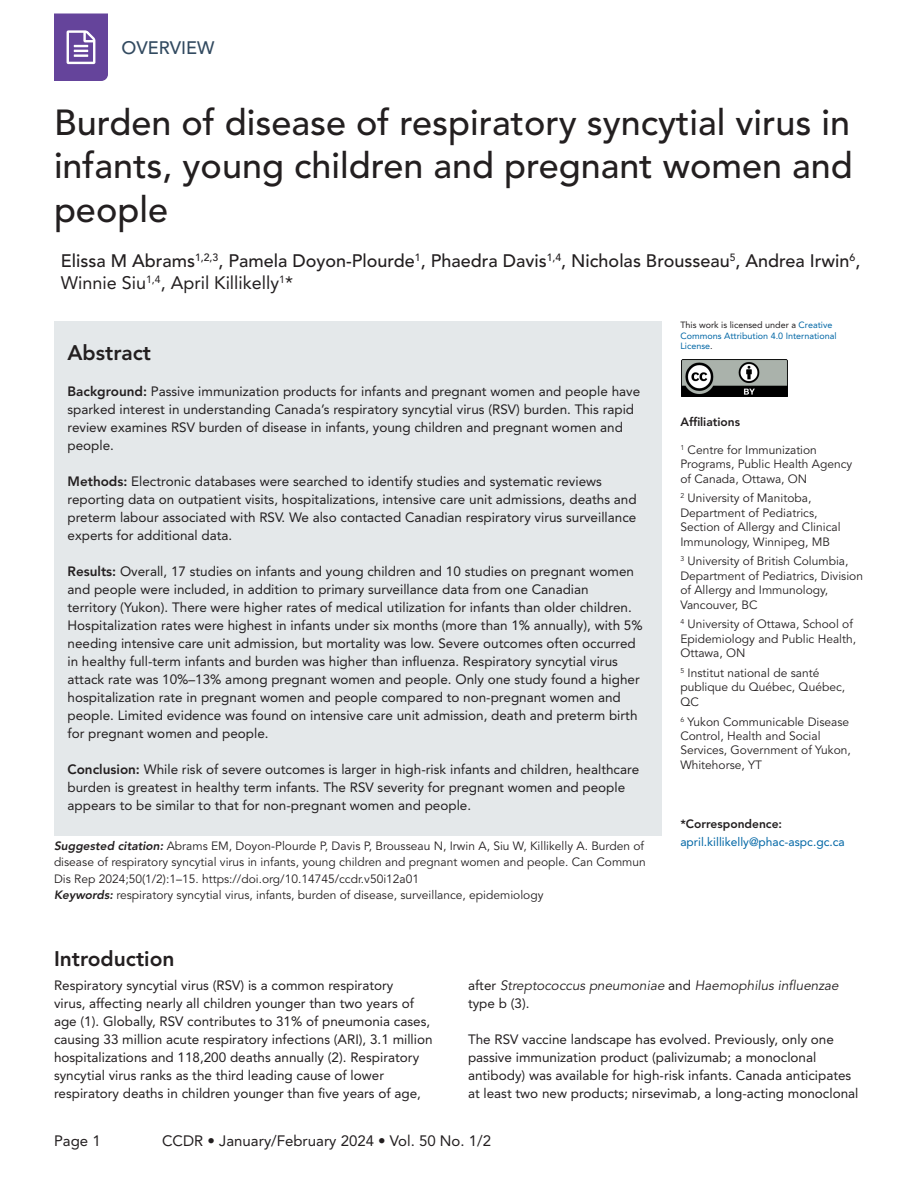
<style>
.page{position:relative;width:918px;height:1188px;background:#fff}
.page>*{position:absolute;margin:0;border:0;box-sizing:border-box;transform-origin:0 0}
.A_-_H2{font:500 36px/43.2px "Avenir LT Std";color:#231f20;text-align:justify}
.A_-_H3_References_Span{font:800 21px "Avenir LT Std";color:#231f20}
.A_-_H3{font:800 21px "Avenir LT Std";color:#231f20}
.A_-_Names{font:500 18px/21.6px "Avenir LT Std";color:#231f20}
.t1{font:500 18px "Avenir LT Std";color:#324a60}
.t2{font:15px "Avenir LT Std";color:#231f20}
.A_-_Body{font:13.5px/18px "Avenir LT Std";color:#231f20}
.A_-_Body-2{font:italic 13.5px/18px "Avenir LT Std";color:#231f20}
.A_-_Sidebar{font:12px/14.4px "Avenir LT Std";color:#231f20}
.A_-_Suggested_Citation{font:12px/16.5px "Avenir LT Std";color:#231f20}
.A_-_Sidebar_Corresp{font:12px/18px "Avenir LT Std";color:#0066a5}
.A_-_Sidebar_Header{font:800 12px "Avenir LT Std";color:#231f20}
.A_-_Table_Figure_-_Footnotes{font:9px/10.5px "Avenir LT Std";color:#0066a5}
.s1{font-weight:400}
.s2{font-weight:800}
.s3{font-weight:800;font-style:italic}
.s4{color:#231f20}
.s5{font-weight:800;color:#231f20}
.s6{font-style:normal}
</style>
<div class="page">
<svg style="left:54px;top:14px;width:54px;height:67px;background:#7659a6"></svg>
<div style="left:54px;top:321px;width:608px;height:515px;background:#e4e8ea"></div>
<img style="left:682px;top:360px;width:105px;height:37px">
<h3 class="t1" style="left:122px;top:37px;width:94px">OVERVIEW</h3>
<p class="A_-_H2" style="left:54px;top:102px;width:800px">Burden of disease of respiratory syncytial virus in infants, young children and pregnant women and people</p>
<p class="A_-_Names" style="left:61px;top:251px;width:801px">Elissa M Abrams<sup>1,2,3</sup>, Pamela Doyon-Plourde<sup>1</sup>, Phaedra Davis<sup>1,4</sup>, Nicholas Brousseau<sup>5</sup>, Andrea Irwin<sup>6</sup>,<br><span class="s1">Winnie Siu</span><sup>1,4</sup><span class="s1">, April Killikelly</span><sup>1</sup><span class="s1">*</span></p>
<p class="A_-_H3" style="left:68px;top:340px;width:85px">Abstract</p>
<p class="A_-_Body" style="left:68px;top:382px;width:574px"><span class="s2">Background:</span> Passive immunization products for infants and pregnant women and people have sparked interest in understanding Canada’s respiratory syncytial virus (RSV) burden. This rapid review examines RSV burden of disease in infants, young children and pregnant women and people.</p>
<p class="A_-_Body" style="left:68px;top:472px;width:571px"><span class="s2">Methods:</span> Electronic databases were searched to identify studies and systematic reviews reporting data on outpatient visits, hospitalizations, intensive care unit admissions, deaths and preterm labour associated with RSV. We also contacted Canadian respiratory virus surveillance experts for additional data.</p>
<p class="A_-_Body" style="left:68px;top:562px;width:577px"><span class="s2">Results:</span> Overall, 17 studies on infants and young children and 10 studies on pregnant women and people were included, in addition to primary surveillance data from one Canadian<br>territory (Yukon). There were higher rates of medical utilization for infants than older children.<br>Hospitalization rates were highest in infants under six months (more than 1% annually), with 5% needing intensive care unit admission, but mortality was low. Severe outcomes often occurred in healthy full-term infants and burden was higher than influenza. Respiratory syncytial virus attack rate was 10%–13% among pregnant women and people. Only one study found a higher hospitalization rate in pregnant women and people compared to non-pregnant women and people. Limited evidence was found on intensive care unit admission, death and preterm birth for pregnant women and people.</p>
<p class="A_-_Body" style="left:68px;top:760px;width:573px"><span class="s2">Conclusion:</span> While risk of severe outcomes is larger in high-risk infants and children, healthcare burden is greatest in healthy term infants. The RSV severity for pregnant women and people appears to be similar to that for non-pregnant women and people.</p>
<p class="A_-_Suggested_Citation" style="left:54px;top:838px;width:593px"><span class="s3">Suggested citation:</span> Abrams EM, Doyon-Plourde P, Davis P, Brousseau N, Irwin A, Siu W, Killikelly A. Burden of disease of respiratory syncytial virus in infants, young children and pregnant women and people. Can Commun<br>Dis Rep 2024;50(1/2):1–15. https://doi.org/10.14745/ccdr.v50i12a01</p>
<p class="A_-_Suggested_Citation" style="left:54px;top:887px;width:491px"><span class="s3">Keywords:</span> respiratory syncytial virus, infants, burden of disease, surveillance, epidemiology</p>
<p class="A_-_Table_Figure_-_Footnotes" style="left:680px;top:320px;width:158px"><span class="s4">This work is licensed under a</span> Creative<br>Commons Attribution 4.0 International<br>License<span class="s4">.</span></p>
<p class="A_-_Sidebar_Header" style="left:680px;top:415px;width:61px">Affiliations</p>
<p class="A_-_Sidebar" style="left:680px;top:443px;width:174px"><sup>1</sup> Centre for Immunization<br>Programs, Public Health Agency of Canada, Ottawa, ON</p>
<p class="A_-_Sidebar" style="left:680px;top:491px;width:162px"><sup>2</sup> University of Manitoba,<br>Department of Pediatrics,<br>Section of Allergy and Clinical<br>Immunology, Winnipeg, MB</p>
<p class="A_-_Sidebar" style="left:680px;top:554px;width:184px"><sup>3</sup> University of British Columbia,<br>Department of Pediatrics, Division of Allergy and Immunology,<br>Vancouver, BC</p>
<p class="A_-_Sidebar" style="left:680px;top:617px;width:177px"><sup>4</sup> University of Ottawa, School of<br>Epidemiology and Public Health,<br>Ottawa, ON</p>
<p class="A_-_Sidebar" style="left:680px;top:666px;width:166px"><sup>5</sup> Institut national de santé publique du Québec, Québec,<br>QC</p>
<p class="A_-_Sidebar" style="left:680px;top:715px;width:172px"><sup>6</sup> Yukon Communicable Disease<br>Control, Health and Social<br>Services, Government of Yukon,<br>Whitehorse, YT</p>
<p class="A_-_Sidebar_Corresp" style="left:680px;top:815px;width:166px"><span class="s5">*Correspondence: </span>april.killikelly@phac-aspc.gc.ca</p>
<p class="A_-_H3_References_Span" style="left:54px;top:947px;width:122px">Introduction</p>
<p class="A_-_Body" style="left:54px;top:976px;width:380px">Respiratory syncytial virus (RSV) is a common respiratory<br>virus, affecting nearly all children younger than two years of age (1). Globally, RSV contributes to 31% of pneumonia cases, causing 33 million acute respiratory infections (ARI), 3.1 million hospitalizations and 118,200 deaths annually (2). Respiratory syncytial virus ranks as the third leading cause of lower respiratory deaths in children younger than five years of age,</p>
<p class="A_-_Body-2" style="left:468px;top:977px;width:372px"><span class="s6">after</span> Streptococcus pneumoniae <span class="s6">and</span> Haemophilus influenzae <span class="s6">type b (3).</span></p>
<p class="A_-_Body" style="left:468px;top:1030px;width:392px">The RSV vaccine landscape has evolved. Previously, only one passive immunization product (palivizumab; a monoclonal antibody) was available for high-risk infants. Canada anticipates at least two new products; nirsevimab, a long-acting monoclonal</p>
<p class="t2" style="left:54px;top:1133px;width:48px">Page 1</p>
<p class="t2" style="left:162px;top:1133px;width:331px">CCDR • January/February 2024 • Vol. 50 No. 1/2</p>
</div>
